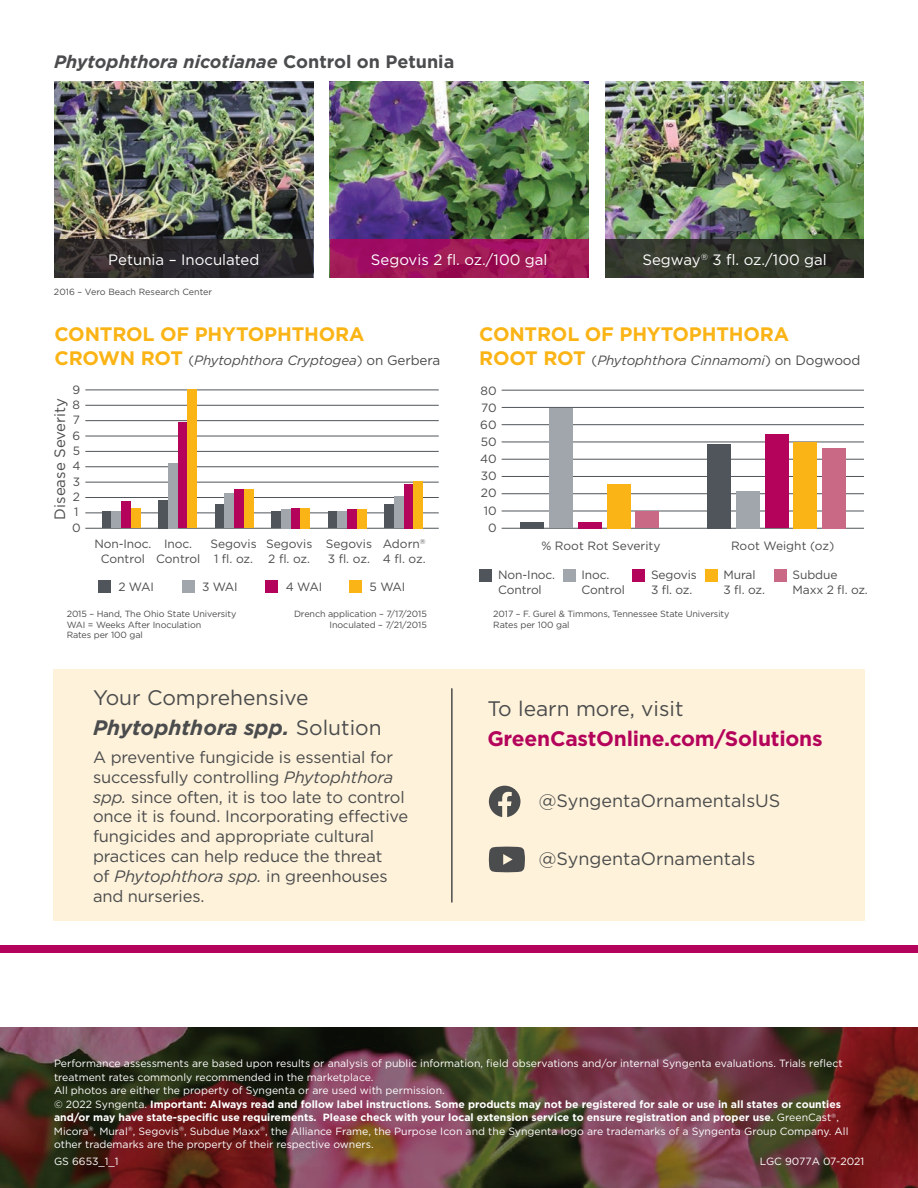
<style>
.page{position:relative;width:918px;height:1188px;background:#fff}
.page>*{position:absolute;margin:0;border:0;box-sizing:border-box;transform-origin:0 0}
.t1{font:21px/30px "Gotham";color:#4b4c4d}
.t2{font:700 21px "Gotham";letter-spacing:-.01em;color:#b4035b}
.t3{font:700 19.5px "Gotham";letter-spacing:-.01em;color:#fbb416}
.t4{font:18px "Gotham";color:#4b4c4d}
.t5{font:italic 700 18px "Gotham";color:#4b4c4d}
.t6{font:16.5px/19.8px "Gotham";letter-spacing:-.01em;color:#4b4c4d}
.t7{font:15px "Gotham";color:#fff}
.t8{font:15px "Gotham";color:#4b4c4d}
.t9{font:italic 13.5px "Gotham";letter-spacing:-.01em;color:#4b4c4d}
.t10{font:12px/14.4px "Gotham";letter-spacing:-.01em;color:#4b4c4d}
.t11{font:10.5px/13.5px "Gotham";color:#fff}
.t12{font:9px/10.8px "Gotham";letter-spacing:-.01em;color:#4b4c4d}
.s1{font-style:normal}
.s2{font-weight:700;font-style:normal;font-size:19.5px;color:#fbb416}
.s3{font-weight:700;font-style:italic}
.s4{font-style:italic}
.s5{font-weight:700}
</style>
<div class="page">
<img style="left:0;top:1027px;width:918px;height:161px">
<img style="left:55px;top:81px;width:258px;height:158px">
<svg style="left:55px;top:239px;width:258px;height:39px;background:#2d2a2c"></svg>
<img style="left:330px;top:81px;width:259px;height:158px">
<svg style="left:330px;top:239px;width:259px;height:39px;background:#9f145a"></svg>
<img style="left:605px;top:81px;width:259px;height:158px">
<svg style="left:605px;top:239px;width:259px;height:39px;background:#32362b"></svg>
<div style="left:98px;top:580px;width:13px;height:13px;background:#4f555a"></div>
<div style="left:182px;top:580px;width:12px;height:13px;background:#a0a6ac"></div>
<div style="left:266px;top:580px;width:12px;height:13px;background:#b4035b"></div>
<div style="left:350px;top:580px;width:12px;height:13px;background:#fbb416"></div>
<div style="left:480px;top:570px;width:12px;height:12px;background:#4f555a"></div>
<div style="left:563px;top:570px;width:12px;height:12px;background:#a0a6ac"></div>
<div style="left:632px;top:570px;width:13px;height:12px;background:#b4035b"></div>
<div style="left:705px;top:570px;width:12px;height:12px;background:#fbb416"></div>
<div style="left:774px;top:570px;width:12px;height:12px;background:#c96985"></div>
<hr style="left:85px;top:390px;width:354px;height:1px;background:#4f555a">
<hr style="left:85px;top:405px;width:354px;height:1px;background:#4f555a">
<hr style="left:85px;top:420px;width:354px;height:1px;background:#4f555a">
<hr style="left:85px;top:436px;width:354px;height:1px;background:#4f555a">
<hr style="left:85px;top:451px;width:354px;height:1px;background:#4f555a">
<hr style="left:85px;top:467px;width:354px;height:1px;background:#4f555a">
<hr style="left:85px;top:482px;width:354px;height:1px;background:#4f555a">
<hr style="left:85px;top:497px;width:354px;height:1px;background:#4f555a">
<hr style="left:85px;top:513px;width:354px;height:1px;background:#4f555a">
<hr style="left:85px;top:528px;width:354px;height:1px;background:#4f555a">
<div style="left:102px;top:511px;width:9px;height:17px;background:#4f555a"></div>
<div style="left:111px;top:511px;width:10px;height:17px;background:#a0a6ac"></div>
<div style="left:121px;top:502px;width:10px;height:26px;background:#b4035b"></div>
<div style="left:131px;top:509px;width:10px;height:19px;background:#fbb416"></div>
<div style="left:158px;top:500px;width:10px;height:28px;background:#4f555a"></div>
<div style="left:168px;top:463px;width:10px;height:65px;background:#a0a6ac"></div>
<div style="left:178px;top:422px;width:9px;height:106px;background:#b4035b"></div>
<div style="left:187px;top:390px;width:10px;height:138px;background:#fbb416"></div>
<div style="left:215px;top:505px;width:9px;height:23px;background:#4f555a"></div>
<div style="left:224px;top:494px;width:10px;height:34px;background:#a0a6ac"></div>
<div style="left:234px;top:489px;width:10px;height:39px;background:#b4035b"></div>
<div style="left:244px;top:489px;width:10px;height:39px;background:#fbb416"></div>
<div style="left:271px;top:511px;width:10px;height:17px;background:#4f555a"></div>
<div style="left:281px;top:509px;width:10px;height:19px;background:#a0a6ac"></div>
<div style="left:291px;top:508px;width:9px;height:20px;background:#b4035b"></div>
<div style="left:300px;top:508px;width:10px;height:20px;background:#fbb416"></div>
<div style="left:328px;top:511px;width:10px;height:17px;background:#4f555a"></div>
<div style="left:338px;top:511px;width:9px;height:17px;background:#a0a6ac"></div>
<div style="left:347px;top:509px;width:10px;height:19px;background:#b4035b"></div>
<div style="left:357px;top:509px;width:10px;height:19px;background:#fbb416"></div>
<div style="left:394px;top:497px;width:10px;height:31px;background:#a0a6ac"></div>
<div style="left:404px;top:484px;width:10px;height:44px;background:#b4035b"></div>
<div style="left:384px;top:505px;width:10px;height:23px;background:#4f555a"></div>
<div style="left:414px;top:481px;width:9px;height:47px;background:#fbb416"></div>
<hr style="left:502px;top:390px;width:362px;height:1px;background:#4f555a">
<hr style="left:502px;top:407px;width:362px;height:1px;background:#4f555a">
<hr style="left:502px;top:424px;width:362px;height:1px;background:#4f555a">
<hr style="left:502px;top:442px;width:362px;height:1px;background:#4f555a">
<hr style="left:502px;top:459px;width:362px;height:1px;background:#4f555a">
<hr style="left:502px;top:476px;width:362px;height:1px;background:#4f555a">
<hr style="left:502px;top:493px;width:362px;height:1px;background:#4f555a">
<hr style="left:502px;top:511px;width:362px;height:1px;background:#4f555a">
<hr style="left:502px;top:528px;width:362px;height:1px;background:#4f555a">
<div style="left:521px;top:522px;width:23px;height:6px;background:#4f555a"></div>
<div style="left:550px;top:408px;width:23px;height:120px;background:#a0a6ac"></div>
<div style="left:578px;top:522px;width:23px;height:6px;background:#b4035b"></div>
<div style="left:607px;top:484px;width:23px;height:44px;background:#fbb416"></div>
<div style="left:636px;top:512px;width:23px;height:16px;background:#c96985"></div>
<div style="left:708px;top:444px;width:23px;height:84px;background:#4f555a"></div>
<div style="left:736px;top:491px;width:23px;height:37px;background:#a0a6ac"></div>
<div style="left:765px;top:435px;width:23px;height:93px;background:#b4035b"></div>
<div style="left:794px;top:442px;width:23px;height:86px;background:#fbb416"></div>
<div style="left:823px;top:448px;width:23px;height:80px;background:#c96985"></div>
<div style="left:53px;top:670px;width:811px;height:251px;background:#fef2da"></div>
<svg style="left:489px;top:847px;width:36px;height:25px"></svg>
<svg style="left:489px;top:786px;width:31px;height:31px"></svg>
<hr style="left:451px;top:688px;width:2px;height:215px;background:#4b4c4d">
<div style="left:0;top:946px;width:918px;height:7px;background:#b4035b"></div>
<h3 class="t5" style="left:54px;top:50px;width:402px">Phytophthora nicotianae <span class="s1">Control on Petunia</span></h3>
<h3 class="t7" style="left:108px;top:250px;width:153px">Petunia – Inoculated</h3>
<h3 class="t7" style="left:371px;top:250px;width:178px">Segovis 2 fl. oz./100 gal</h3>
<h3 class="t7" style="left:642px;top:250px;width:186px">Segway<sup>®</sup> 3 fl. oz./100 gal</h3>
<p class="t12" style="left:54px;top:286px;width:160px">2016 – Vero Beach Research Center</p>
<h2 class="t3" style="left:55px;top:322px;width:311px">CONTROL OF PHYTOPHTHORA</h2>
<p class="t9" style="left:55px;top:352px;width:387px"><span class="s2">CROWN ROT</span> <span class="s1">(</span>Phytophthora Cryptogea<span class="s1">) on Gerbera</span></p>
<h3 class="t8" style="left:50px;top:520px;width:123px;rotate:-90deg">Disease Severity</h3>
<h2 class="t3" style="left:479px;top:322px;width:311px">CONTROL OF PHYTOPHTHORA</h2>
<p class="t9" style="left:479px;top:352px;width:383px"><span class="s2">ROOT ROT</span> <span class="s1">(</span>Phytophthora Cinnamomi<span class="s1">) on Dogwood</span></p>
<p class="t10" style="left:480px;top:382px;width:18px;line-height:17.1px;text-align:right">80<br>70<br>60<br>50<br>40<br>30<br>20<br>10<br>0</p>
<p class="t10" style="left:72px;top:382px;width:10px;line-height:15.3px">9<br>8<br>7<br>6<br>5<br>4<br>3<br>2<br>1<br>0</p>
<p class="t10" style="left:94px;top:537px;width:58px;text-align:center">Non-Inoc.<br>Control</p>
<p class="t10" style="left:156px;top:537px;width:46px;text-align:center">Inoc.<br>Control</p>
<p class="t10" style="left:210px;top:537px;width:48px">Segovis<br>1 fl. oz.</p>
<p class="t10" style="left:266px;top:537px;width:48px">Segovis<br>2 fl. oz.</p>
<p class="t10" style="left:326px;top:537px;width:48px">Segovis<br>3 fl. oz.</p>
<p class="t10" style="left:383px;top:537px;width:44px">Adorn<sup>®<br></sup>4 fl. oz.</p>
<p class="t10" style="left:118px;top:579px;width:37px">2 WAI</p>
<p class="t10" style="left:202px;top:579px;width:37px">3 WAI</p>
<p class="t10" style="left:286px;top:579px;width:38px">4 WAI</p>
<p class="t10" style="left:370px;top:579px;width:37px">5 WAI</p>
<p class="t12" style="left:67px;top:608px;width:171px">2015 – Hand, The Ohio State University<br>WAI = Weeks After Inoculation<br>Rates per 100 gal</p>
<p class="t12" style="left:294px;top:608px;width:134px;text-align:right">Drench application – 7/17/2015<br>Inoculated – 7/21/2015</p>
<h1 class="t1" style="left:93px;top:682px;width:290px">Your Comprehensive<br><span class="s3">Phytophthora spp.</span> Solution</h1>
<p class="t6" style="left:93px;top:747px;width:317px">A preventive fungicide is essential for successfully controlling <span class="s4">Phytophthora spp.</span> since often, it is too late to control once it is found. Incorporating effective fungicides and appropriate cultural practices can help reduce the threat<br>of <span class="s4">Phytophthora spp.</span> in greenhouses and nurseries.</p>
<p class="t10" style="left:541px;top:539px;width:121px">% Root Rot Severity</p>
<p class="t10" style="left:731px;top:539px;width:105px">Root Weight (oz)</p>
<p class="t10" style="left:498px;top:568px;width:58px">Non-Inoc.<br>Control</p>
<p class="t10" style="left:581px;top:568px;width:45px">Inoc.<br>Control</p>
<p class="t10" style="left:651px;top:568px;width:47px">Segovis<br>3 fl. oz.</p>
<p class="t10" style="left:724px;top:568px;width:43px">Mural<br>3 fl. oz.</p>
<p class="t10" style="left:793px;top:568px;width:77px">Subdue<br>Maxx 2 fl. oz.</p>
<p class="t12" style="left:493px;top:608px;width:238px">2017 – F. Gurel &amp; Timmons, Tennessee State University<br>Rates per 100 gal</p>
<h1 class="t1" style="left:487px;top:693px;width:198px">To learn more, visit</h1>
<h1 class="t2" style="left:487px;top:725px;width:337px">GreenCastOnline.com/Solutions</h1>
<h3 class="t4" style="left:539px;top:789px;width:243px">@SyngentaOrnamentalsUS</h3>
<h3 class="t4" style="left:539px;top:847px;width:218px">@SyngentaOrnamentals</h3>
<p class="t11" style="left:54px;top:1057px;width:796px">Performance assessments are based upon results or analysis of public information, field observations and/or internal Syngenta evaluations. Trials reflect treatment rates commonly recommended in the marketplace.<br>All photos are either the property of Syngenta or are used with permission.<br>© 2022 Syngenta. <span class="s5">Important: Always read and follow label instructions. Some products may not be registered for sale or use in all states or counties and/or may have state-specific use requirements. Please check with your local extension service to ensure registration and proper use.</span> GreenCast<sup>®</sup>, Micora<sup>®</sup>, Mural<sup>®</sup>, Segovis<sup>®</sup>, Subdue Maxx<sup>®</sup>, the Alliance Frame, the Purpose Icon and the Syngenta logo are trademarks of a Syngenta Group Company. All other trademarks are the property of their respective owners.</p>
<p class="t11" style="left:54px;top:1154px;width:66px">GS 6653_1_1</p>
<p class="t11" style="left:760px;top:1154px;width:106px">LGC 9077A 07-2021</p>
</div>
